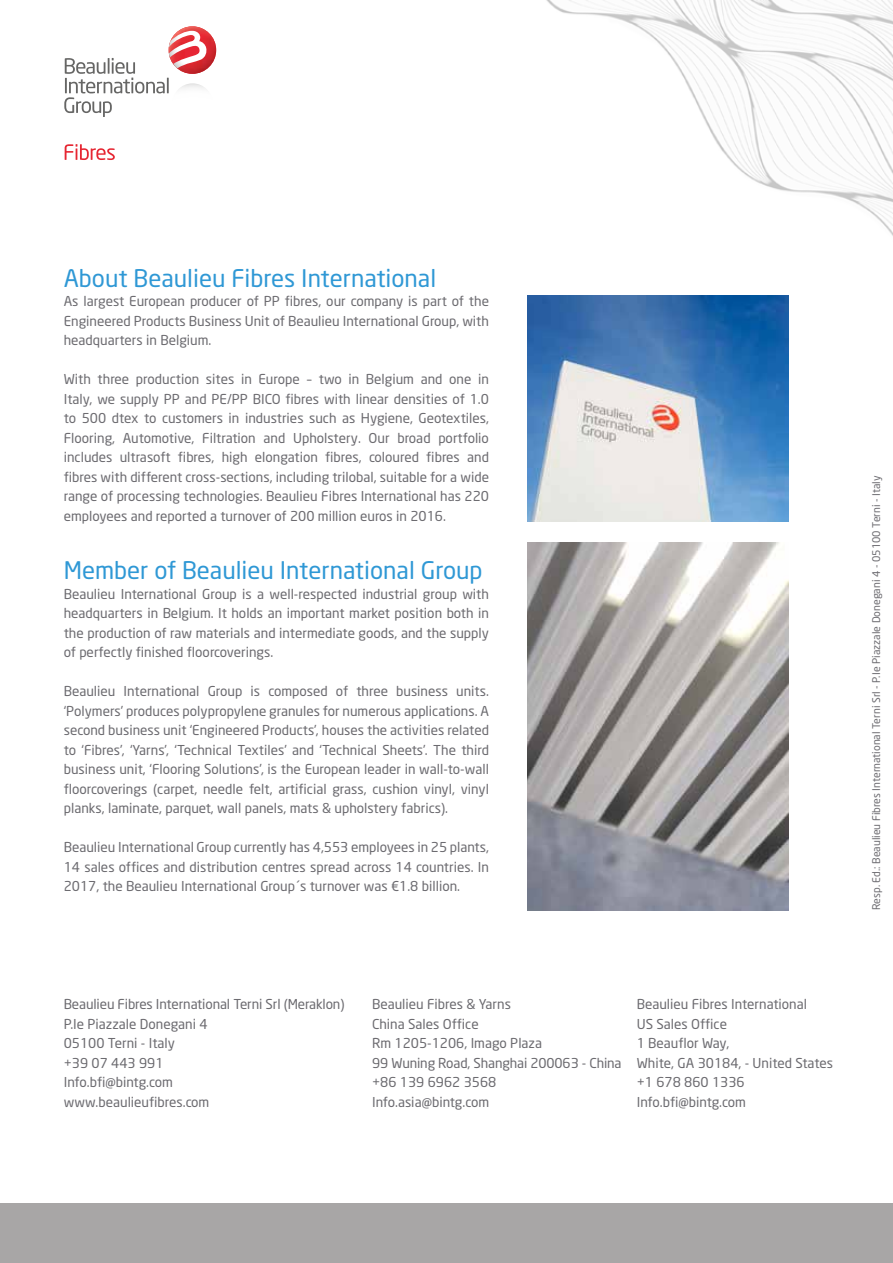
<style>
.page{position:relative;width:893px;height:1263px;background:#fff}
.page>*{position:absolute;margin:0;border:0;box-sizing:border-box;transform-origin:0 0}
.t1{font:24px "Neo Sans";color:#2f98d5}
.t2{font:13.5px/19.5px "Neo Sans";color:#6c6b70;text-align:justify}
.t3{font:10.5px "Neo Sans";color:#6c6b70}
</style>
<div class="page">
<img style="left:546px;top:0;width:347px;height:236px">
<img style="left:178px;top:26px;width:38px;height:43px">
<svg style="left:64px;top:31px;width:143px;height:86px"></svg>
<svg style="left:65px;top:144px;width:50px;height:16px"></svg>
<img style="left:527px;top:296px;width:261px;height:226px">
<img style="left:527px;top:543px;width:261px;height:367px">
<div style="left:0;top:1203px;width:893px;height:60px;background:#a8a6a6"></div>
<h1 class="t1" style="left:64px;top:263px;width:374px">About Beaulieu Fibres International</h1>
<p class="t2" style="left:64px;top:291px;width:427px">As largest European producer of PP fibres, our company is part of the Engineered Products Business Unit of Beaulieu International Group, with headquarters in Belgium.</p>
<p class="t2" style="left:64px;top:369px;width:427px">With three production sites in Europe – two in Belgium and one in Italy, we supply PP and PE/PP BICO fibres with linear densities of 1.0 to 500 dtex to customers in industries such as Hygiene, Geotextiles, Flooring, Automotive, Filtration and Upholstery. Our broad portfolio includes ultrasoft fibres, high elongation fibres, coloured fibres and fibres with different cross-sections, including trilobal, suitable for a wide range of processing technologies. Beaulieu Fibres International has 220 employees and reported a turnover of 200 million euros in 2016.</p>
<h1 class="t1" style="left:64px;top:556px;width:420px">Member of Beaulieu International Group</h1>
<p class="t2" style="left:64px;top:584px;width:427px">Beaulieu International Group is a well-respected industrial group with headquarters in Belgium. It holds an important market position both in the production of raw materials and intermediate goods, and the supply of perfectly finished floorcoverings.</p>
<p class="t2" style="left:64px;top:681px;width:427px">Beaulieu International Group is composed of three business units. ‘Polymers’ produces polypropylene granules for numerous applications. A second business unit ‘Engineered Products’, houses the activities related to ‘Fibres’, ‘Yarns’, ‘Technical Textiles’ and ‘Technical Sheets’. The third business unit, ‘Flooring Solutions’, is the European leader in wall-to-wall floorcoverings (carpet, needle felt, artificial grass, cushion vinyl, vinyl planks, laminate, parquet, wall panels, mats &amp; upholstery fabrics).</p>
<p class="t2" style="left:64px;top:837px;width:427px">Beaulieu International Group currently has 4,553 employees in 25 plants, 14 sales offices and distribution centres spread across 14 countries. In 2017, the Beaulieu International Group´s turnover was €1.8 billion.</p>
<p class="t2" style="left:64px;top:994px;width:282px;text-align:left">Beaulieu Fibres International Terni Srl (Meraklon)<br>P.Ie Piazzale Donegani 4<br>05100 Terni - Italy<br>+39 07 443 991<br>Info.bfi@bintg.com<br>www.beaulieufibres.com</p>
<p class="t2" style="left:372px;top:994px;width:251px;text-align:left">Beaulieu Fibres &amp; Yarns<br>China Sales Office<br>Rm 1205-1206, Imago Plaza<br>99 Wuning Road, Shanghai 200063 - China +86 139 6962 3568<br>Info.asia@bintg.com</p>
<p class="t2" style="left:637px;top:994px;width:198px;text-align:left">Beaulieu Fibres International<br>US Sales Office<br>1 Beauflor Way,<br>White, GA 30184, - United States +1 678 860 1336<br>Info.bfi@bintg.com</p>
<p class="t3" style="left:870px;top:910px;width:436px;rotate:-90deg">Resp. Ed.: Beaulieu Fibres International Terni Srl - P.Ie Piazzale Donegani 4 - 05100 Terni - Italy</p>
</div>
